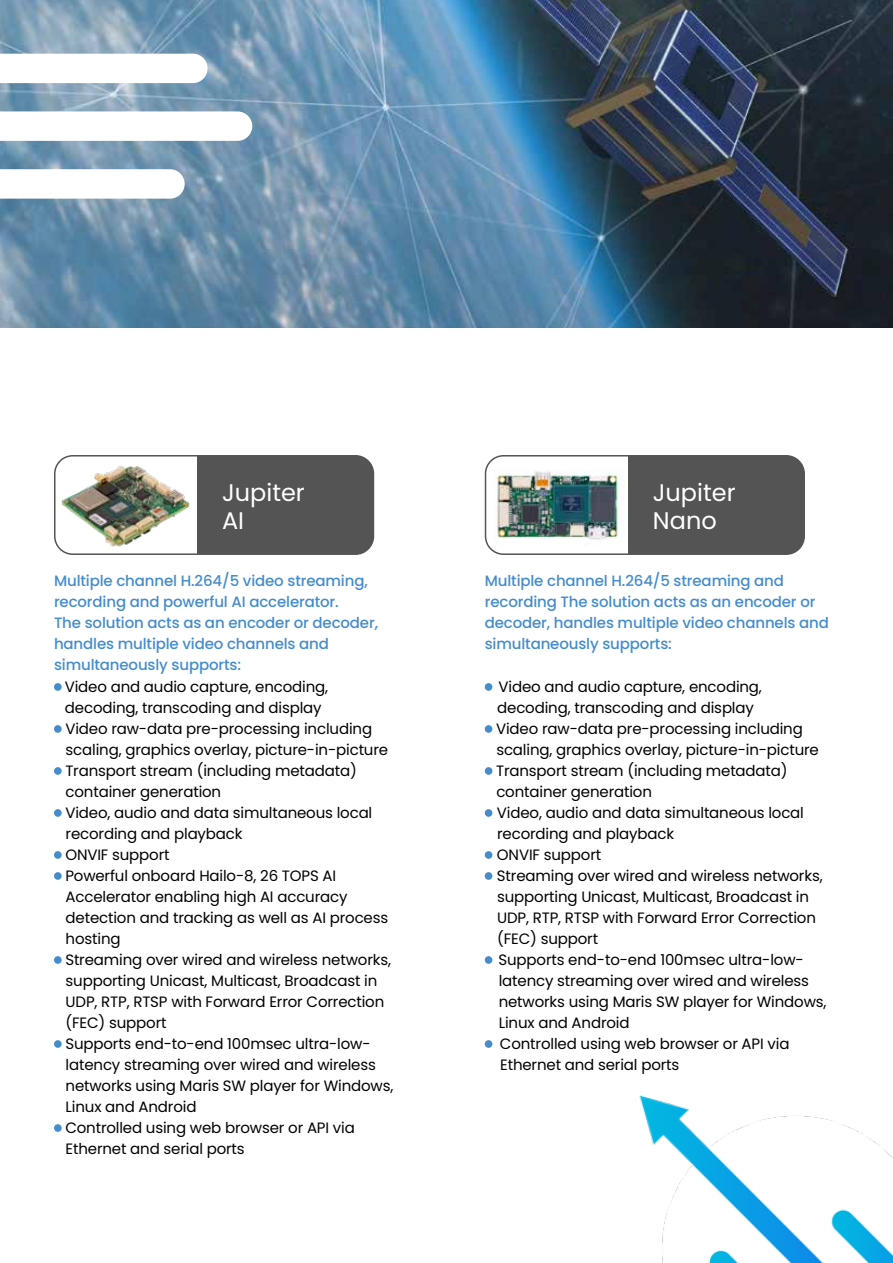
<style>
.page{position:relative;width:893px;height:1263px;background:#fff}
.page>*{position:absolute;margin:0;border:0;box-sizing:border-box;transform-origin:0 0}
.t1{font:24px/28.8px "Poppins";color:#fff}
.t2{font:15px/21px "Poppins";letter-spacing:-.01em;color:#000}
.t3{font:500 15px/21px "Poppins";letter-spacing:-.01em;color:#458ccc}
</style>
<div class="page">
<img style="left:0;top:0;width:893px;height:327px">
<div style="left:55px;top:456px;width:318px;height:98px;background:#545454;border-radius:18px"></div>
<img style="left:55px;top:456px;width:142px;height:98px">
<div style="left:54px;top:455px;width:320px;height:100px;border:2px solid #545454;border-radius:18px"></div>
<div style="left:485px;top:456px;width:319px;height:98px;background:#545454;border-radius:18px"></div>
<div style="left:485px;top:456px;width:142px;height:98px;background:#fff"></div>
<div style="left:485px;top:455px;width:320px;height:100px;border:2px solid #545454;border-radius:18px"></div>
<div style="left:54px;top:683px;width:8px;height:8px;background:#458ccc;border-radius:50%"></div>
<div style="left:54px;top:725px;width:8px;height:8px;background:#458ccc;border-radius:50%"></div>
<div style="left:54px;top:767px;width:8px;height:8px;background:#458ccc;border-radius:50%"></div>
<div style="left:54px;top:809px;width:8px;height:8px;background:#458ccc;border-radius:50%"></div>
<div style="left:54px;top:851px;width:8px;height:8px;background:#458ccc;border-radius:50%"></div>
<div style="left:54px;top:872px;width:8px;height:8px;background:#458ccc;border-radius:50%"></div>
<div style="left:54px;top:956px;width:8px;height:8px;background:#458ccc;border-radius:50%"></div>
<div style="left:54px;top:1040px;width:8px;height:8px;background:#458ccc;border-radius:50%"></div>
<div style="left:54px;top:1124px;width:8px;height:8px;background:#458ccc;border-radius:50%"></div>
<div style="left:485px;top:683px;width:7px;height:8px;background:#458ccc;border-radius:50%"></div>
<div style="left:485px;top:725px;width:7px;height:8px;background:#458ccc;border-radius:50%"></div>
<div style="left:485px;top:767px;width:7px;height:8px;background:#458ccc;border-radius:50%"></div>
<div style="left:485px;top:809px;width:7px;height:8px;background:#458ccc;border-radius:50%"></div>
<div style="left:485px;top:851px;width:7px;height:8px;background:#458ccc;border-radius:50%"></div>
<div style="left:485px;top:872px;width:7px;height:8px;background:#458ccc;border-radius:50%"></div>
<div style="left:485px;top:956px;width:7px;height:8px;background:#458ccc;border-radius:50%"></div>
<div style="left:485px;top:1040px;width:7px;height:8px;background:#458ccc;border-radius:50%"></div>
<img style="left:639px;top:1095px;width:254px;height:168px">
<img style="left:493px;top:469px;width:130px;height:71px">
<svg style="left:0;top:111px;width:252px;height:30px"></svg>
<svg style="left:0;top:169px;width:185px;height:30px"></svg>
<svg style="left:0;top:54px;width:208px;height:29px"></svg>
<h1 class="t1" style="left:222px;top:478px;width:84px">Jupiter<br>AI</h1>
<h1 class="t1" style="left:653px;top:478px;width:84px">Jupiter<br>Nano</h1>
<p class="t3" style="left:54px;top:570px;width:326px">Multiple channel H.264/5 video streaming, recording and powerful AI accelerator.<br>The solution acts as an encoder or decoder, handles multiple video channels and simultaneously supports:</p>
<p class="t2" style="left:65px;top:677px;width:330px">Video and audio capture, encoding, decoding, transcoding and display<br>Video raw-data pre-processing including scaling, graphics overlay, picture-in-picture Transport stream (including metadata) container generation<br>Video, audio and data simultaneous local recording and playback<br>ONVIF support<br>Powerful onboard Hailo-8, 26 TOPS AI Accelerator enabling high AI accuracy detection and tracking as well as AI process hosting<br>Streaming over wired and wireless networks, supporting Unicast, Multicast, Broadcast in UDP, RTP, RTSP with Forward Error Correction (FEC) support<br>Supports end-to-end 100msec ultra-low&shy;latency streaming over wired and wireless networks using Maris SW player for Windows, Linux and Android<br>Controlled using web browser or API via Ethernet and serial ports</p>
<p class="t3" style="left:485px;top:570px;width:346px">Multiple channel H.264/5 streaming and recording The solution acts as an encoder or decoder, handles multiple video channels and simultaneously supports:</p>
<p class="t2" style="left:496px;top:677px;width:332px">Video and audio capture, encoding, decoding, transcoding and display<br>Video raw-data pre-processing including scaling, graphics overlay, picture-in-picture Transport stream (including metadata) container generation<br>Video, audio and data simultaneous local recording and playback<br>ONVIF support<br>Streaming over wired and wireless networks, supporting Unicast, Multicast, Broadcast in UDP, RTP, RTSP with Forward Error Correction (FEC) support<br>Supports end-to-end 100msec ultra-low&shy;latency streaming over wired and wireless networks using Maris SW player for Windows, Linux and Android<br>Controlled using web browser or API via Ethernet and serial ports</p>
</div>
